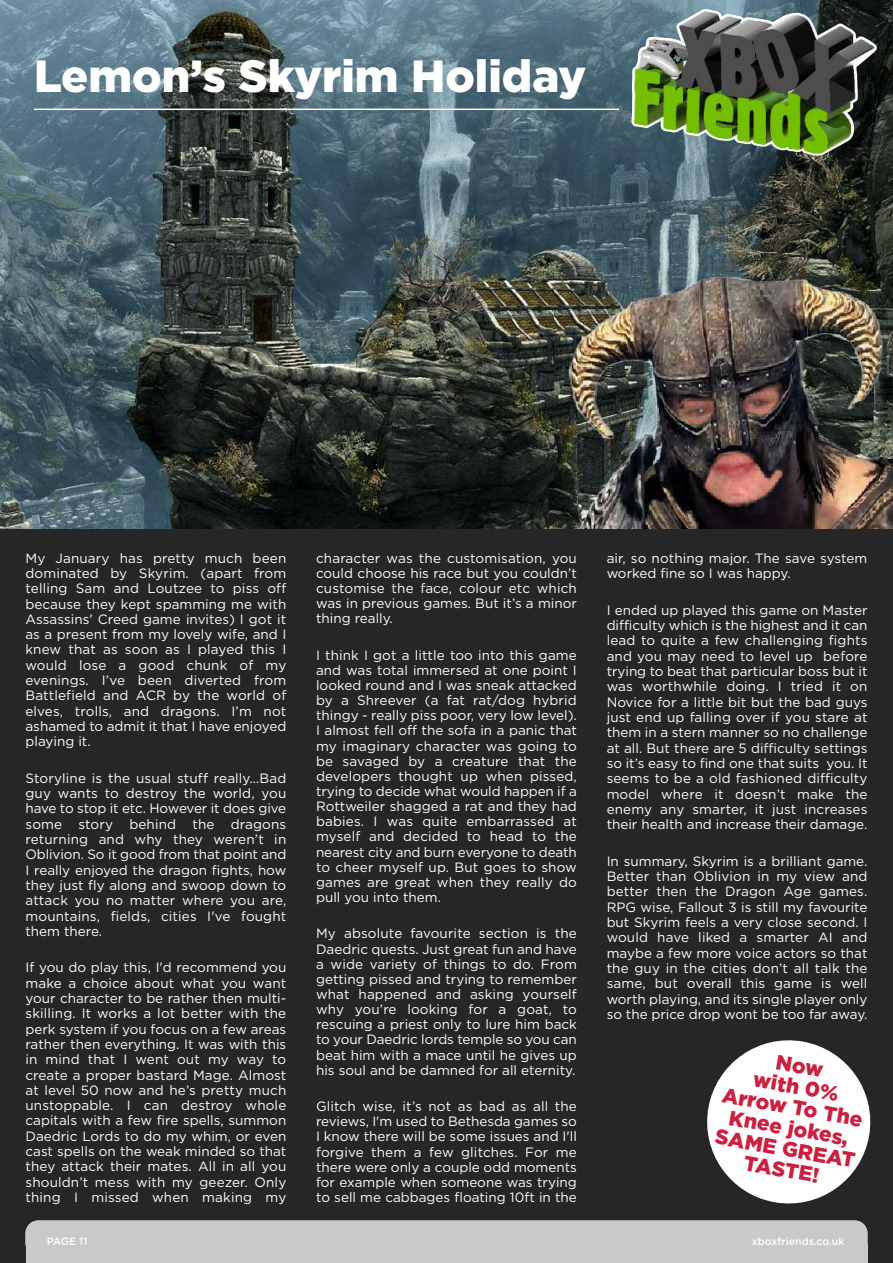
<style>
.page{position:relative;width:893px;height:1263px;background:#272627}
.page>*{position:absolute;margin:0;border:0;box-sizing:border-box;transform-origin:0 0}
.t1{font:900 45px "Gotham";color:#fff}
.t2{font:900 20.85px/41.8px "Gotham";color:#cc2040;text-align:center}
.t3{font:13.5px/15.3px "Gotham";color:#fff;text-align:justify}
.t4{font:500 10.5px "Gotham";color:#fff}
</style>
<div class="page">
<img style="left:0;top:0;width:893px;height:528px">
<img style="left:554px;top:272px;width:339px;height:256px">
<div style="left:26px;top:1245px;width:841px;height:18px;background:#c9c9c9"></div>
<div style="left:26px;top:1220px;width:841px;height:36px;background:#c9c9c9;border-radius:13px"></div>
<img style="left:631px;top:9px;width:246px;height:147px">
<svg style="left:707px;top:1040px;width:164px;height:164px"></svg>
<hr style="left:34px;top:109px;width:585px;height:1px;background:#fff">
<h1 class="t1" style="left:34px;top:50px;width:554px">Lemon’s Skyrim Holiday</h1>
<p class="t3" style="left:26px;top:550px;width:262px">My January has pretty much been dominated by Skyrim. (apart from telling Sam and Loutzee to piss off because they kept spamming me with Assassins' Creed game invites) I got it as a present from my lovely wife, and I knew that as soon as I played this I would lose a good chunk of my evenings. I’ve been diverted from Battlefield and ACR by the world of elves, trolls, and dragons. I’m not ashamed to admit it that I have enjoyed playing it.</p>
<p class="t3" style="left:26px;top:770px;width:262px">Storyline is the usual stuff really…Bad guy wants to destroy the world, you have to stop it etc. However it does give some story behind the dragons returning and why they weren’t in Oblivion. So it good from that point and I really enjoyed the dragon fights, how they just fly along and swoop down to attack you no matter where you are, mountains, fields, cities I've fought them there.</p>
<p class="t3" style="left:26px;top:960px;width:262px">If you do play this, I'd recommend you make a choice about what you want your character to be rather then multi&shy;skilling. It works a lot better with the perk system if you focus on a few areas rather then everything. It was with this in mind that I went out my way to create a proper bastard Mage. Almost at level 50 now and he’s pretty much unstoppable. I can destroy whole capitals with a few fire spells, summon Daedric Lords to do my whim, or even cast spells on the weak minded so that they attack their mates. All in all you shouldn’t mess with my geezer. Only thing I missed when making my</p>
<p class="t3" style="left:316px;top:550px;width:262px">character was the customisation, you could choose his race but you couldn’t customise the face, colour etc which was in previous games. But it’s a minor thing really.</p>
<p class="t3" style="left:316px;top:647px;width:262px">I think I got a little too into this game and was total immersed at one point I looked round and I was sneak attacked by a Shreever (a fat rat/dog hybrid thingy - really piss poor, very low level).<br>I almost fell off the sofa in a panic that my imaginary character was going to be savaged by a creature that the developers thought up when pissed, trying to decide what would happen if a Rottweiler shagged a rat and they had babies. I was quite embarrassed at myself and decided to head to the nearest city and burn everyone to death to cheer myself up. But goes to show games are great when they really do pull you into them.</p>
<p class="t3" style="left:316px;top:926px;width:262px">My absolute favourite section is the Daedric quests. Just great fun and have a wide variety of things to do. From getting pissed and trying to remember what happened and asking yourself why you’re looking for a goat, to rescuing a priest only to lure him back to your Daedric lords temple so you can beat him with a mace until he gives up his soul and be damned for all eternity.</p>
<p class="t3" style="left:316px;top:1099px;width:262px">Glitch wise, it’s not as bad as all the reviews, I'm used to Bethesda games so I know there will be some issues and I'll forgive them a few glitches. For me there were only a couple odd moments for example when someone was trying to sell me cabbages floating 10ft in the</p>
<p class="t3" style="left:607px;top:550px;width:262px">air, so nothing major. The save system worked fine so I was happy.</p>
<p class="t3" style="left:607px;top:602px;width:262px">I ended up played this game on Master difficulty which is the highest and it can lead to quite a few challenging fights and you may need to level up before trying to beat that particular boss but it was worthwhile doing. I tried it on Novice for a little bit but the bad guys just end up falling over if you stare at them in a stern manner so no challenge at all. But there are 5 difficulty settings so it’s easy to find one that suits you. It seems to be a old fashioned difficulty model where it doesn’t make the enemy any smarter, it just increases their health and increase their damage.</p>
<p class="t3" style="left:607px;top:853px;width:262px">In summary, Skyrim is a brilliant game.<br>Better than Oblivion in my view and better then the Dragon Age games.<br>RPG wise, Fallout 3 is still my favourite but Skyrim feels a very close second. I would have liked a smarter AI and maybe a few more voice actors so that the guy in the cities don’t all talk the same, but overall this game is well worth playing, and its single player only so the price drop wont be too far away.</p>
<h2 class="t2" style="left:733px;top:1033px;width:144px;rotate:10deg">Now<br>Arrow To The</h2>
<h2 class="t2" style="left:740px;top:1055px;width:122px;rotate:10deg">with 0%<br>Knee jokes,</h2>
<h2 class="t2" style="left:717px;top:1126px;width:143px;line-height:20.9px;rotate:10deg">SAME GREAT<br>TASTE!</h2>
<p class="t4" style="left:47px;top:1235px;width:49px">PAGE X11X</p>
<p class="t4" style="left:752px;top:1235px;width:94px">xboxfriends.co.uk</p>
</div>
